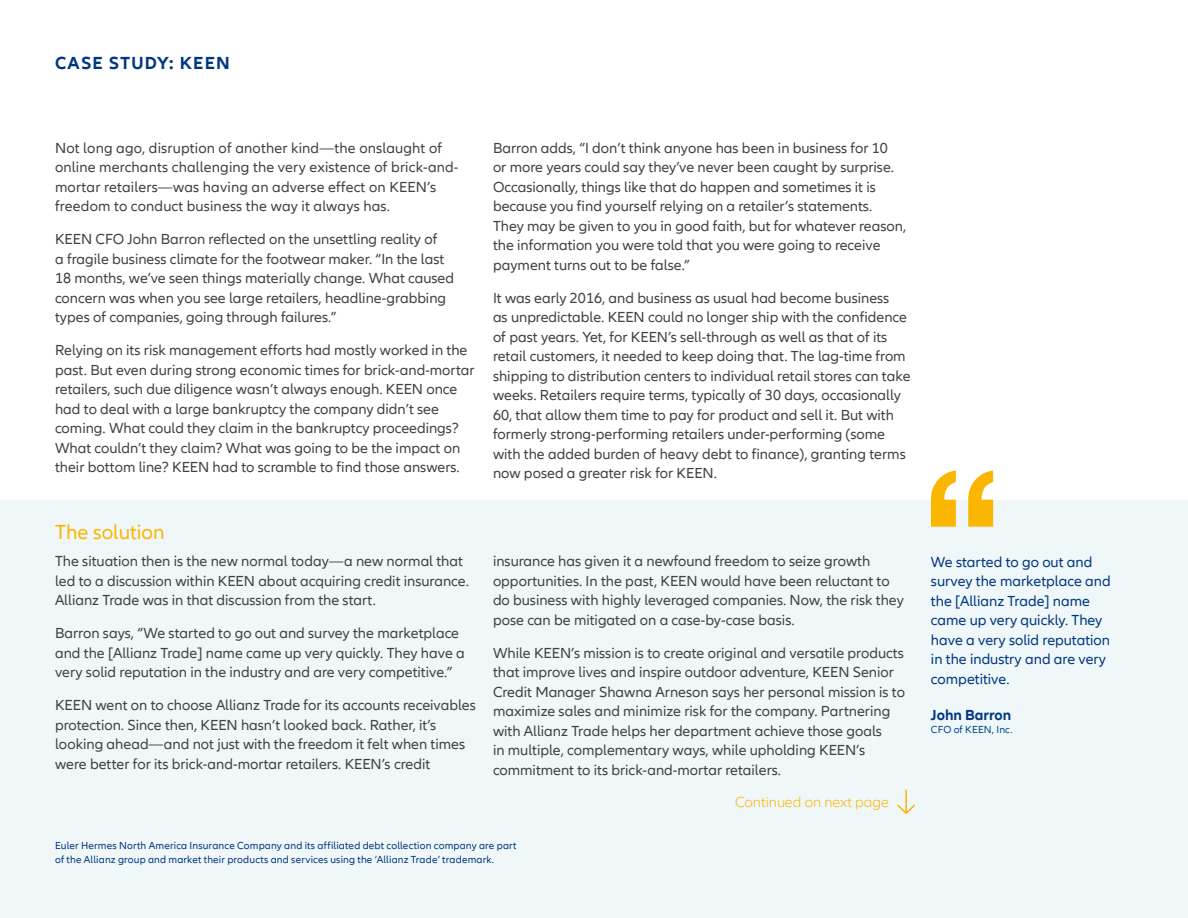
<style>
.page{position:relative;width:1188px;height:918px;background:#fff}
.page>*{position:absolute;margin:0;border:0;box-sizing:border-box;transform-origin:0 0}
.t1{font:21px "Allianz Neo";color:#fab600}
.t2{font:700 18px "Allianz Neo";letter-spacing:.06em;color:#003781}
.t3{font:15px/19.5px "Allianz Neo";color:#414141}
.t4{font:15px/19.5px "Allianz Neo";color:#003781}
.t5{font:300 15px "Allianz Neo";color:#fab600}
.t6{font:700 15px "Allianz Neo";color:#003781}
.t7{font:10.5px/13.5px "Allianz Neo";letter-spacing:.015em;color:#003781}
.t8{font:10.5px "Allianz Neo";letter-spacing:.015em;color:#00468b}
</style>
<div class="page">
<div style="left:0;top:500px;width:1188px;height:418px;background:#eff7f9"></div>
<hr style="left:905px;top:790px;width:2px;height:23px;background:#fab600">
<svg style="left:897px;top:803px;width:18px;height:11px"></svg>
<svg style="left:931px;top:470px;width:62px;height:57px"></svg>
<p class="t2" style="left:55px;top:52px;width:176px">CASE STUDY: KEEN</p>
<p class="t3" style="left:55px;top:139px;width:405px">Not long ago, disruption of another kind—the onslaught of online merchants challenging the very existence of brick-and&shy;mortar retailers—was having an adverse effect on KEEN’s freedom to conduct business the way it always has.</p>
<p class="t3" style="left:55px;top:230px;width:400px">KEEN CFO John Barron reflected on the unsettling reality of<br>a fragile business climate for the footwear maker. “In the last 18 months, we’ve seen things materially change. What caused concern was when you see large retailers, headline-grabbing types of companies, going through failures.”</p>
<p class="t3" style="left:55px;top:341px;width:421px">Relying on its risk management efforts had mostly worked in the past. But even during strong economic times for brick-and-mortar retailers, such due diligence wasn’t always enough. KEEN once had to deal with a large bankruptcy the company didn’t see coming. What could they claim in the bankruptcy proceedings?<br>What couldn’t they claim? What was going to be the impact on their bottom line? KEEN had to scramble to find those answers.</p>
<h1 class="t1" style="left:55px;top:520px;width:111px">The solution</h1>
<p class="t3" style="left:55px;top:552px;width:415px">The situation then is the new normal today—a new normal that led to a discussion within KEEN about acquiring credit insurance.<br>Allianz Trade was in that discussion from the start.</p>
<p class="t3" style="left:55px;top:624px;width:411px">Barron says, “We started to go out and survey the marketplace and the [Allianz Trade] name came up very quickly. They have a very solid reputation in the industry and are very competitive.”</p>
<p class="t3" style="left:55px;top:696px;width:422px">KEEN went on to choose Allianz Trade for its accounts receivables protection. Since then, KEEN hasn’t looked back. Rather, it’s looking ahead—and not just with the freedom it felt when times were better for its brick-and-mortar retailers. KEEN’s credit</p>
<p class="t3" style="left:493px;top:139px;width:415px">Barron adds, “I don’t think anyone has been in business for 10<br>or more years could say they’ve never been caught by surprise.<br>Occasionally, things like that do happen and sometimes it is because you find yourself relying on a retailer’s statements.<br>They may be given to you in good faith, but for whatever reason, the information you were told that you were going to receive payment turns out to be false.”</p>
<p class="t3" style="left:493px;top:289px;width:419px">It was early 2016, and business as usual had become business<br>as unpredictable. KEEN could no longer ship with the confidence of past years. Yet, for KEEN’s sell-through as well as that of its retail customers, it needed to keep doing that. The lag-time from shipping to distribution centers to individual retail stores can take weeks. Retailers require terms, typically of 30 days, occasionally 60, that allow them time to pay for product and sell it. But with formerly strong-performing retailers under-performing (some with the added burden of heavy debt to finance), granting terms now posed a greater risk for KEEN.</p>
<p class="t3" style="left:493px;top:552px;width:412px">insurance has given it a newfound freedom to seize growth opportunities. In the past, KEEN would have been reluctant to do business with highly leveraged companies. Now, the risk they pose can be mitigated on a case-by-case basis.</p>
<p class="t3" style="left:493px;top:643px;width:414px">While KEEN’s mission is to create original and versatile products that improve lives and inspire outdoor adventure, KEEN Senior Credit Manager Shawna Arneson says her personal mission is to maximize sales and minimize risk for the company. Partnering with Allianz Trade helps her department achieve those goals<br>in multiple, complementary ways, while upholding KEEN’s commitment to its brick-and-mortar retailers.</p>
<p class="t5" style="left:735px;top:793px;width:155px">Continued on next page</p>
<p class="t7" style="left:55px;top:839px;width:463px">Euler Hermes North America Insurance Company and its affiliated debt collection company are part of the Allianz group and market their products and services using the ‘Allianz Trade’ trademark.</p>
<p class="t4" style="left:931px;top:552px;width:181px">We started to go out and survey the marketplace and the [Allianz Trade] name came up very quickly. They have a very solid reputation in the industry and are very competitive.</p>
<p class="t6" style="left:931px;top:706px;width:82px">John Barron</p>
<p class="t8" style="left:931px;top:724px;width:83px">CFO of KEEN, Inc.</p>
</div>
